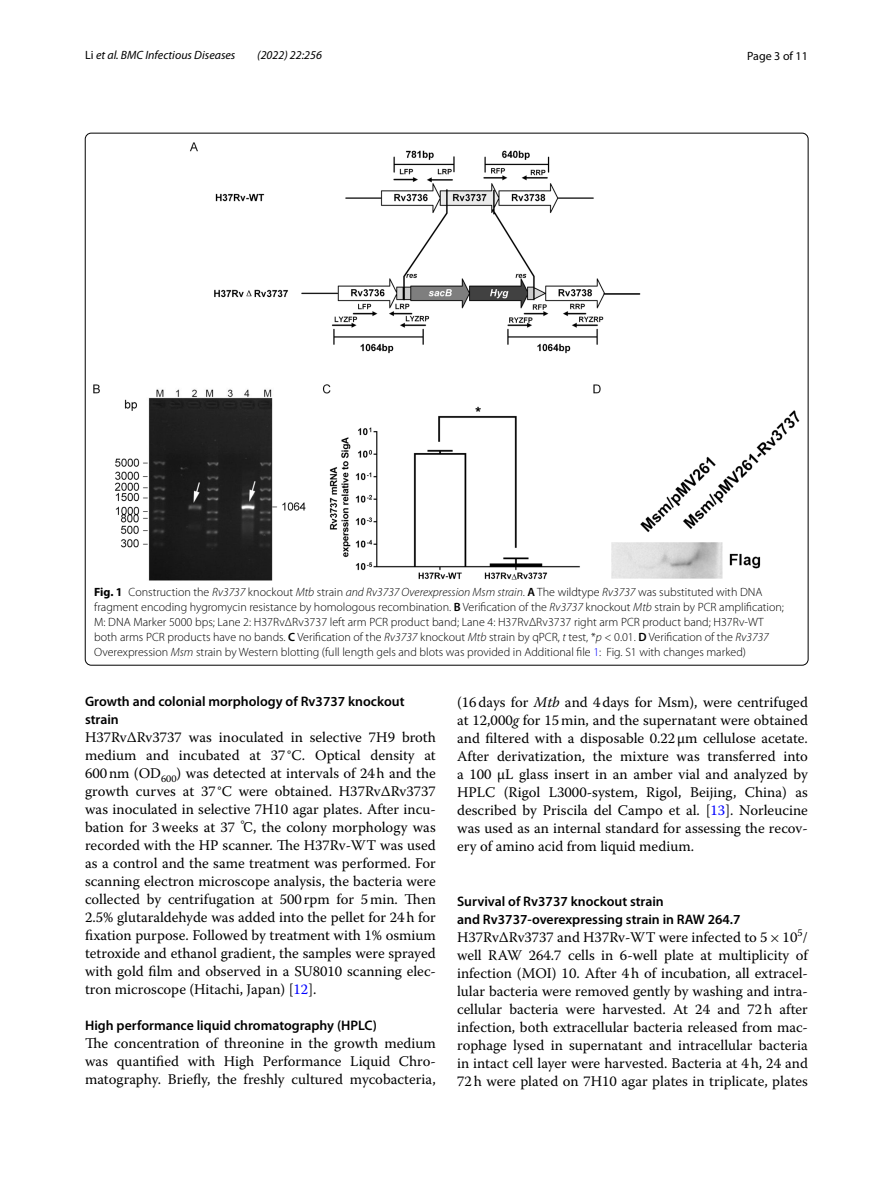
<style>
.page{position:relative;width:893px;height:1187px;background:#fff}
.page>*{position:absolute;margin:0;border:0;box-sizing:border-box;transform-origin:0 0}
.t1{font:14.7px/18px "Warnock Pro";color:#000;text-align:justify}
.t2{font:600 13.8px/18px "Myriad Pro";color:#000}
.t3{font:300 12px/15px "Myriad Pro";color:#000}
.t4{font:italic 12px "Myriad Pro";color:#000}
.t5{font:12px "Myriad Pro";color:#000}
.s1{font-style:normal}
.s2{font-weight:700}
.s3{font-style:italic}
.s4{font-weight:600}
.s5{color:#00f}
.s6{font-family:"Code 2000"}
.s7{font-family:"MTSY"}
</style>
<div class="page">
<img style="left:94px;top:142px;width:706px;height:438px">
<p class="t4" style="left:85px;top:48px;width:152px"><span class="s1">Li</span> et al. BMC Infectious Diseases</p>
<p class="t4" style="left:257px;top:48px;width:66px">(2022) 22:256</p>
<p class="t5" style="left:747px;top:48px;width:62px">Page 3 of 11</p>
<p class="t3" style="left:94px;top:584px;width:691px"><span class="s2">Fig. 1</span> Construction the <span class="s3">Rv3737</span> knockout <span class="s3">Mtb</span> strain <span class="s3">and Rv3737 Overexpression Msm strain</span>. <span class="s4">A</span> The wildtype <span class="s3">Rv3737</span> was substituted with DNA fragment encoding hygromycin resistance by homologous recombination. <span class="s4">B</span> Verification of the <span class="s3">Rv3737</span> knockout <span class="s3">Mtb</span> strain by PCR amplification; M: DNA Marker 5000 bps; Lane 2: H37RvΔRv3737 left arm PCR product band; Lane 4: H37RvΔRv3737 right arm PCR product band; H37Rv-WT both arms PCR products have no bands. <span class="s4">C</span> Verification of the <span class="s3">Rv3737</span> knockout <span class="s3">Mtb</span> strain by qPCR, <span class="s3">t</span> test, *<span class="s3">p</span> &lt; 0.01. <span class="s4">D</span> Verification of the <span class="s3">Rv3737<br></span>Overexpression <span class="s3">Msm</span> strain by Western blotting (full length gels and blots was provided in Additional file <span class="s5">1</span>: Fig. S1 with changes marked)</p>
<p class="t2" style="left:85px;top:692px;width:321px">Growth and colonial morphology of Rv3737 knockout strain</p>
<p class="t1" style="left:85px;top:728px;width:352px">H37RvΔRv3737 was inoculated in selective 7H9 broth medium and incubated at 37 °C. Optical density at 600nm (OD<sub>600</sub>) was detected at intervals of 24h and the growth curves at 37°C were obtained. H37RvΔRv3737 was inoculated in selective 7H10 agar plates. After incu&shy;bation for 3weeks at 37 <span class="s6">℃</span>, the colony morphology was recorded with the HP scanner. The H37Rv-WT was used as a control and the same treatment was performed. For scanning electron microscope analysis, the bacteria were collected by centrifugation at 500 rpm for 5min. Then 2.5% glutaraldehyde was added into the pellet for 24h for fixation purpose. Followed by treatment with 1% osmium tetroxide and ethanol gradient, the samples were sprayed with gold film and observed in a SU8010 scanning elec&shy;tron microscope (Hitachi, Japan) [<span class="s5">12</span>].</p>
<p class="t2" style="left:85px;top:1016px;width:293px">High performance liquid chromatography (HPLC)</p>
<p class="t1" style="left:85px;top:1034px;width:352px">The concentration of threonine in the growth medium was quantified with High Performance Liquid Chro&shy;matography. Briefly, the freshly cultured mycobacteria,</p>
<p class="t1" style="left:457px;top:692px;width:352px">(16days for <span class="s3">Mtb</span> and 4days for Msm), were centrifuged at 12,000<span class="s3">g</span> for 15min, and the supernatant were obtained and filtered with a disposable 0.22μm cellulose acetate.<br>After derivatization, the mixture was transferred into a 100 µL glass insert in an amber vial and analyzed by HPLC (Rigol L3000-system, Rigol, Beijing, China) as described by Priscila del Campo et al. [<span class="s5">13</span>]. Norleucine was used as an internal standard for assessing the recov&shy;ery of amino acid from liquid medium.</p>
<p class="t2" style="left:457px;top:891px;width:285px">Survival of Rv3737 knockout strain<br>and Rv3737‑overexpressing strain in RAW 264.7</p>
<p class="t1" style="left:457px;top:927px;width:352px">H37RvΔRv3737 and H37Rv-WT were infected to 5<span class="s7">×</span> -10<sup>5</sup>/ well RAW 264.7 cells in 6-well plate at multiplicity of infection (MOI) 10. After 4h of incubation, all extracel&shy;lular bacteria were removed gently by washing and intra&shy;cellular bacteria were harvested. At 24 and 72h after infection, both extracellular bacteria released from mac&shy;rophage lysed in supernatant and intracellular bacteria in intact cell layer were harvested. Bacteria at 4h, 24 and 72h were plated on 7H10 agar plates in triplicate, plates</p>
</div>
